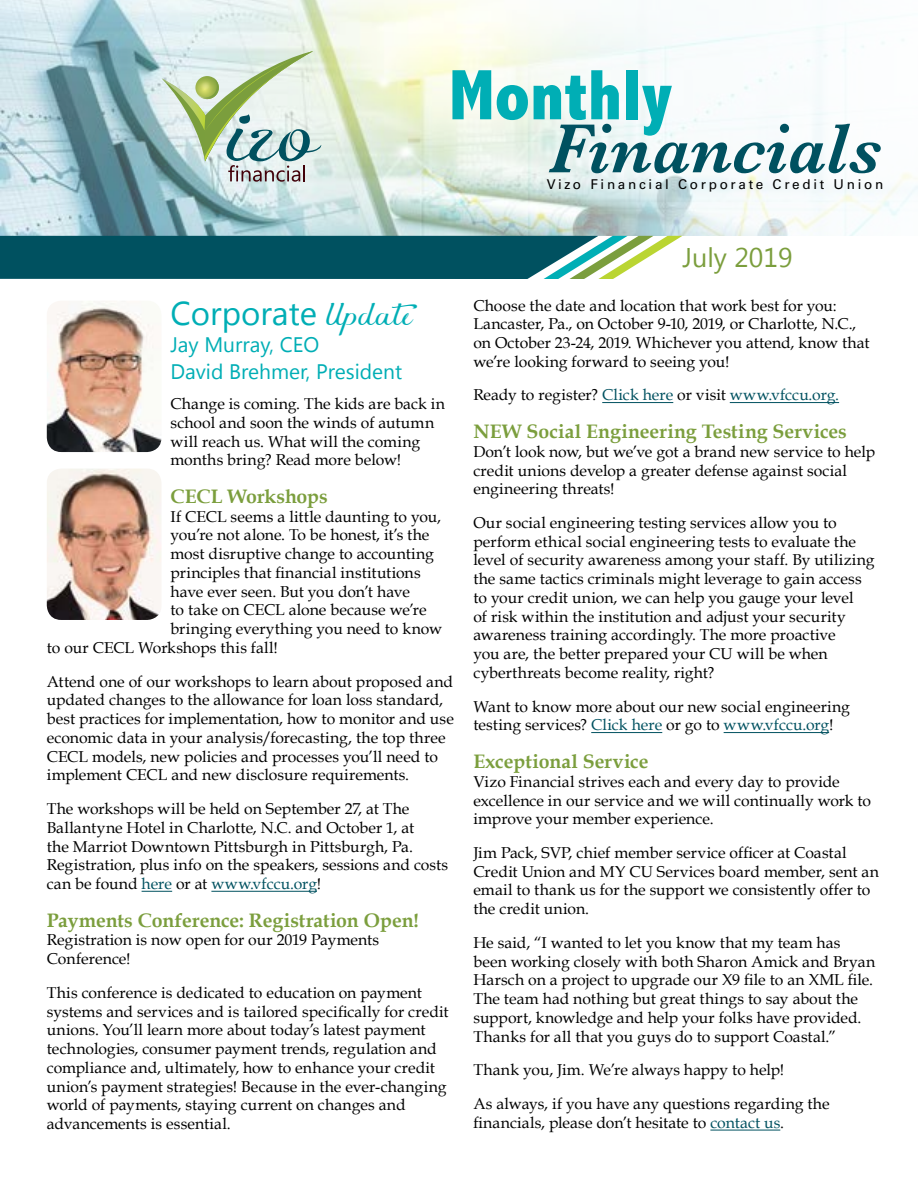
<style>
.page{position:relative;width:918px;height:1188px;background:#fff}
.page>*{position:absolute;margin:0;border:0;box-sizing:border-box;transform-origin:0 0}
.t1{font:italic 600 72px "Baskerville";color:#005160}
.t2{font:800 condensed 72px "Abadi";color:#00aeb5}
.t3{font:33px "Khmer UI";color:#00aeb5}
.t4{font:27px "Khmer UI";color:#7b9e3d}
.t5{font:21px/27px "Khmer UI";color:#00aeb5}
.t6{font:700 19.5px "Book Antiqua";color:#7b9e3d}
.t7{font:15.75px/18.8px "Book Antiqua";color:#000}
.t8{font:13.5px "Univers";letter-spacing:.2em;color:#000}
.s1{font-family:"Kikelet"}
.s2{color:#005160}
</style>
<div class="page">
<img style="left:0;top:0;width:918px;height:236px">
<svg style="left:0;top:236px;width:682px;height:43px;background:#236a71"></svg>
<hr style="left:142px;top:891px;width:30px;height:1px;background:#005160">
<hr style="left:211px;top:891px;width:106px;height:1px;background:#005160">
<hr style="left:602px;top:402px;width:71px;height:1px;background:#005160">
<hr style="left:730px;top:402px;width:109px;height:1px;background:#005160">
<hr style="left:591px;top:732px;width:71px;height:1px;background:#005160">
<hr style="left:724px;top:732px;width:105px;height:1px;background:#005160">
<hr style="left:710px;top:1130px;width:70px;height:1px;background:#005160">
<svg style="left:162px;top:51px;width:159px;height:131px;background:#bccfc7"></svg>
<img style="left:162px;top:42px;width:87px;height:87px">
<img style="left:47px;top:469px;width:114px;height:151px">
<img style="left:47px;top:301px;width:115px;height:151px">
<h1 class="t2" style="left:449px;top:54px;width:225px">Monthly</h1>
<h1 class="t1" style="left:548px;top:107px;width:335px">Financials</h1>
<p class="t8" style="left:547px;top:176px;width:338px">Vizo Financial Corporate Credit Union</p>
<h2 class="t3" style="left:171px;top:294px;width:248px">Corporate <span class="s1">Update</span></h2>
<h3 class="t5" style="left:171px;top:331px;width:233px">Jay Murray, CEO<br>David Brehmer, President</h3>
<p class="t7" style="left:171px;top:394px;width:276px">Change is coming. The kids are back in school and soon the winds of autumn will reach us. What will the coming months bring? Read more below!</p>
<p class="t6" style="left:171px;top:483px;width:159px">CECL Workshops</p>
<p class="t7" style="left:171px;top:507px;width:272px">If CECL seems a little daunting to you,</p>
<p class="t7" style="left:171px;top:525px;width:260px">you’re not alone. To be honest, it’s the</p>
<p class="t7" style="left:171px;top:544px;width:265px">most disruptive change to accounting</p>
<p class="t7" style="left:171px;top:563px;width:252px">principles that financial institutions</p>
<p class="t7" style="left:171px;top:582px;width:241px">have ever seen. But you don’t have</p>
<p class="t7" style="left:171px;top:600px;width:258px">to take on CECL alone because we’re</p>
<p class="t7" style="left:171px;top:619px;width:273px">bringing everything you need to know</p>
<p class="t7" style="left:47px;top:638px;width:233px">to our CECL Workshops this fall!</p>
<p class="t7" style="left:47px;top:672px;width:409px">Attend one of our workshops to learn about proposed and updated changes to the allowance for loan loss standard, best practices for implementation, how to monitor and use economic data in your analysis/forecasting, the top three CECL models, new policies and processes you’ll need to implement CECL and new disclosure requirements.</p>
<p class="t7" style="left:47px;top:799px;width:403px">The workshops will be held on September 27, at The Ballantyne Hotel in Charlotte, N.C. and October 1, at<br>the Marriot Downtown Pittsburgh in Pittsburgh, Pa.<br>Registration, plus info on the speakers, sessions and costs can be found <span class="s2">here</span> or at <span class="s2">www.vfccu.org</span>!</p>
<p class="t6" style="left:47px;top:907px;width:374px">Payments Conference: Registration Open!</p>
<p class="t7" style="left:47px;top:930px;width:334px">Registration is now open for our 2019 Payments<br>Conference!</p>
<p class="t7" style="left:47px;top:983px;width:403px">This conference is dedicated to education on payment systems and services and is tailored specifically for credit unions. You’ll learn more about today’s latest payment technologies, consumer payment trends, regulation and compliance and, ultimately, how to enhance your credit union’s payment strategies! Because in the ever-changing world of payments, staying current on changes and advancements is essential.</p>
<h3 class="t4" style="left:682px;top:242px;width:112px">July 2019</h3>
<p class="t7" style="left:473px;top:295px;width:398px">Choose the date and location that work best for you:<br>Lancaster, Pa., on October 9-10, 2019, or Charlotte, N.C., on October 23-24, 2019. Whichever you attend, know that we’re looking forward to seeing you!</p>
<p class="t7" style="left:473px;top:385px;width:367px">Ready to register? <span class="s2">Click here</span> or visit <span class="s2">www.vfccu.org.</span></p>
<p class="t6" style="left:473px;top:418px;width:375px">NEW Social Engineering Testing Services</p>
<p class="t7" style="left:473px;top:442px;width:403px">Don’t look now, but we’ve got a brand new service to help credit unions develop a greater defense against social engineering threats!</p>
<p class="t7" style="left:473px;top:513px;width:403px">Our social engineering testing services allow you to perform ethical social engineering tests to evaluate the level of security awareness among your staff. By utilizing the same tactics criminals might leverage to gain access to your credit union, we can help you gauge your level<br>of risk within the institution and adjust your security awareness training accordingly. The more proactive<br>you are, the better prepared your CU will be when cyberthreats become reality, right?</p>
<p class="t7" style="left:473px;top:697px;width:378px">Want to know more about our new social engineering testing services? <span class="s2">Click here</span> or go to <span class="s2">www.vfccu.org</span>!</p>
<p class="t6" style="left:473px;top:748px;width:177px">Exceptional Service</p>
<p class="t7" style="left:473px;top:772px;width:399px">Vizo Financial strives each and every day to provide excellence in our service and we will continually work to improve your member experience.</p>
<p class="t7" style="left:473px;top:843px;width:407px">Jim Pack, SVP, chief member service officer at Coastal Credit Union and MY CU Services board member, sent an email to thank us for the support we consistently offer to the credit union.</p>
<p class="t7" style="left:473px;top:933px;width:403px">He said, “I wanted to let you know that my team has been working closely with both Sharon Amick and Bryan Harsch on a project to upgrade our X9 file to an XML file.<br>The team had nothing but great things to say about the support, knowledge and help your folks have provided.<br>Thanks for all that you guys do to support Coastal.”</p>
<p class="t7" style="left:473px;top:1053px;width:358px;line-height:33.8px">Thank you, Jim. We’re always happy to help!<br>As always, if you have any questions regarding the</p>
<p class="t7" style="left:473px;top:1113px;width:312px">financials, please don’t hesitate to <span class="s2">contact us</span>.</p>
</div>
